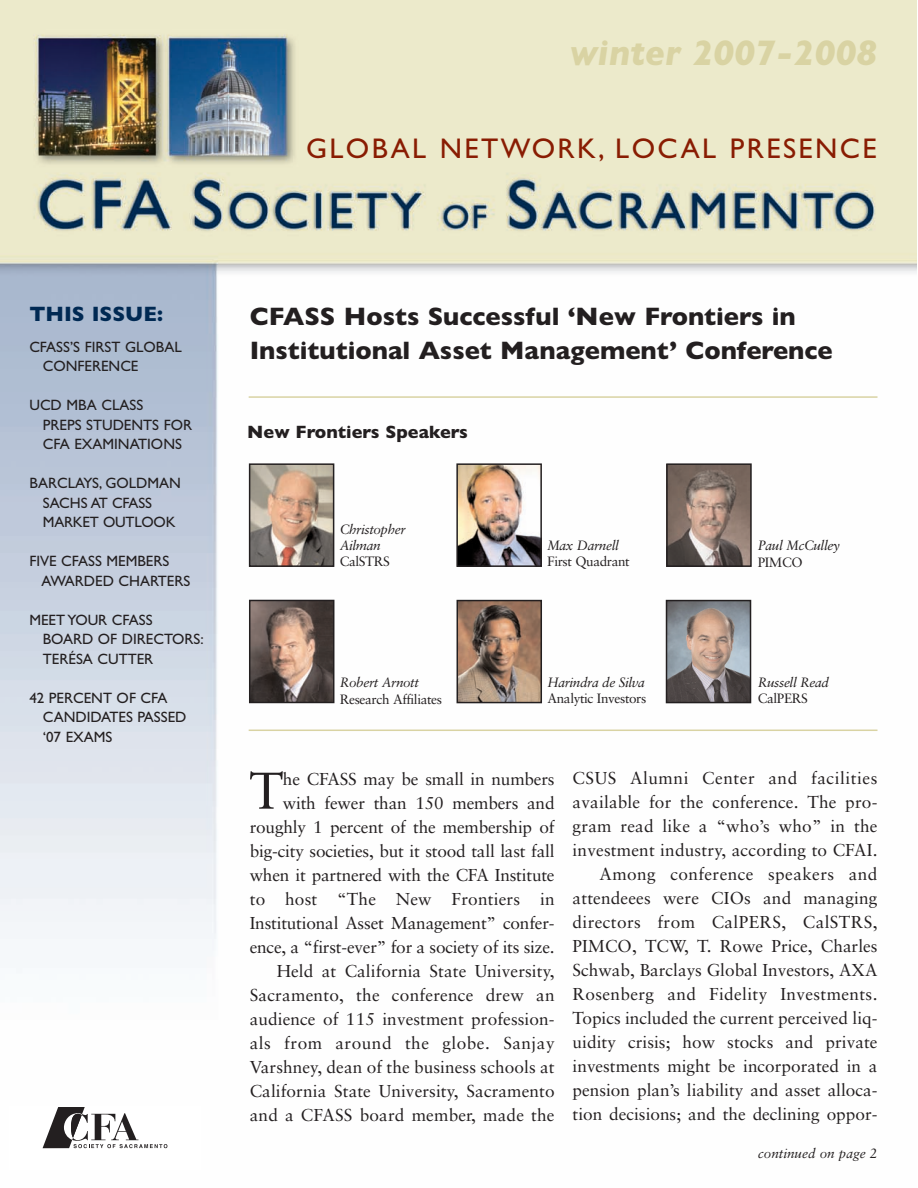
<style>
.page{position:relative;width:918px;height:1188px;background:#fff}
.page>*{position:absolute;margin:0;border:0;box-sizing:border-box;transform-origin:0 0}
.t1{font:51.6px "Sabon";color:#231f20}
.t2{font:italic 700 36px "Gill Sans";color:#d9d3a3}
.t3{font:28.5px "Gill Sans";letter-spacing:.085em;color:#891c02}
.t4{font:700 25.5px/34.5px "Gill Sans";color:#231f20}
.t5{font:700 21px "Gill Sans";color:#002953}
.t6{font:700 18px "Gill Sans";color:#231f20}
.t7{font:17.25px/24px "Sabon";letter-spacing:.005em;color:#231f20;text-align:right}
.t8{font:15px/19.5px "Gill Sans";color:#231f20}
.t9{font:italic 13.5px/16.2px "Sabon";letter-spacing:-.03em;color:#231f20}
.t10{font:13.5px "Sabon";letter-spacing:-.03em;color:#231f20}
.t11{font:italic 13.5px "Sabon";color:#231f20}
</style>
<div class="page">
<img style="left:0;top:0;width:916px;height:951px">
<svg style="left:43px;top:1107px;width:124px;height:41px"></svg>
<img style="left:669px;top:466px;width:80px;height:98px">
<div style="left:666px;top:463px;width:86px;height:104px;border:2px solid #231f20"></div>
<img style="left:669px;top:603px;width:79px;height:97px">
<div style="left:666px;top:600px;width:85px;height:103px;border:2px solid #231f20"></div>
<img style="left:252px;top:466px;width:79px;height:98px">
<div style="left:249px;top:463px;width:85px;height:104px;border:2px solid #231f20"></div>
<img style="left:460px;top:603px;width:79px;height:97px">
<div style="left:457px;top:600px;width:85px;height:103px;border:2px solid #231f20"></div>
<img style="left:459px;top:466px;width:80px;height:98px">
<div style="left:456px;top:463px;width:86px;height:104px;border:2px solid #231f20"></div>
<img style="left:252px;top:603px;width:79px;height:97px">
<div style="left:249px;top:600px;width:85px;height:103px;border:2px solid #231f20"></div>
<hr style="left:249px;top:730px;width:629px;height:1px;background:#d9d3a3">
<hr style="left:249px;top:396px;width:629px;height:2px;background:#d9d3a3">
<h2 class="t2" style="left:570px;top:41px;width:309px">winter 2007-2008</h2>
<h3 class="t3" style="left:306px;top:139px;width:572px">GLOBAL NETWORK, LOCAL PRESENCE</h3>
<p class="t5" style="left:29px;top:307px;width:135px">THIS ISSUE:</p>
<p class="t8" style="left:43px;top:339px;width:141px;text-indent:-14px">CFASS’S FIRST GLOBAL<br>CONFERENCE</p>
<p class="t8" style="left:43px;top:397px;width:151px;text-indent:-14px">UCD MBA CLASS<br>PREPS STUDENTS FOR<br>CFA EXAMINATIONS</p>
<p class="t8" style="left:43px;top:475px;width:140px;text-indent:-14px">BARCLAYS, GOLDMAN<br>SACHS AT CFASS<br>MARKET OUTLOOK</p>
<p class="t8" style="left:42px;top:553px;width:150px;text-indent:-12px">FIVE CFASS MEMBERS<br>AWARDED CHARTERS</p>
<p class="t8" style="left:43px;top:612px;width:162px;text-indent:-14px">MEET YOUR CFASS<br>BOARD OF DIRECTORS:<br>TERÉSA CUTTER</p>
<p class="t8" style="left:43px;top:690px;width:145px;text-indent:-14px">42 PERCENT OF CFA<br>CANDIDATES PASSED ‘07 EXAMS</p>
<h3 class="t4" style="left:250px;top:302px;width:584px">CFASS Hosts Successful ‘New Frontiers in<br>Institutional Asset Management’ Conference</h3>
<p class="t6" style="left:247px;top:426px;width:222px">New Frontiers Speakers</p>
<p class="t9" style="left:340px;top:522px;width:68px">Christopher<br>Ailman</p>
<p class="t10" style="left:340px;top:556px;width:52px">CalSTRS</p>
<p class="t9" style="left:340px;top:676px;width:81px">Robert Arnott</p>
<p class="t10" style="left:340px;top:693px;width:104px">Research Affiliates</p>
<p class="t9" style="left:547px;top:538px;width:73px">Max Darnell</p>
<p class="t10" style="left:547px;top:556px;width:84px">First Quadrant</p>
<p class="t9" style="left:548px;top:675px;width:99px">Harindra de Silva</p>
<p class="t10" style="left:548px;top:693px;width:100px">Analytic Investors</p>
<p class="t9" style="left:758px;top:539px;width:84px">Paul McCulley</p>
<p class="t10" style="left:758px;top:556px;width:46px">PIMCO</p>
<p class="t9" style="left:758px;top:675px;width:73px">Russell Read</p>
<p class="t10" style="left:758px;top:693px;width:52px">CalPERS</p>
<p class="t7" style="left:250px;top:768px;width:306px">he CFASS may be small in numbers with fewer than 150 members and roughly 1 percent of the membership of big-city societies, but it stood tall last fall when it partnered with the CFA Institute to host “The New Frontiers in Institutional Asset Management” confer&shy;ence, a “first-ever” for a society of its size.<br>Held at California State University, Sacramento, the conference drew an audience of 115 investment profession&shy;als from around the globe. Sanjay Varshney, dean of the business schools at California State University, Sacramento and a CFASS board member, made the</p>
<p class="t7" style="left:573px;top:768px;width:306px">CSUS Alumni Center and facilities available for the conference. The pro&shy;gram read like a “who’s who” in the investment industry, according to CFAI.<br>Among conference speakers and attendeees were CIOs and managing directors from CalPERS, CalSTRS, PIMCO, TCW, T. Rowe Price, Charles Schwab, Barclays Global Investors, AXA Rosenberg and Fidelity Investments.<br>Topics included the current perceived liq&shy;uidity crisis; how stocks and private investments might be incorporated in a pension plan’s liability and asset alloca&shy;tion decisions; and the declining oppor-</p>
<h1 class="t1" style="left:249px;top:769px;width:36px">T</h1>
<p class="t11" style="left:758px;top:1147px;width:121px">continued on page 2</p>
</div>
